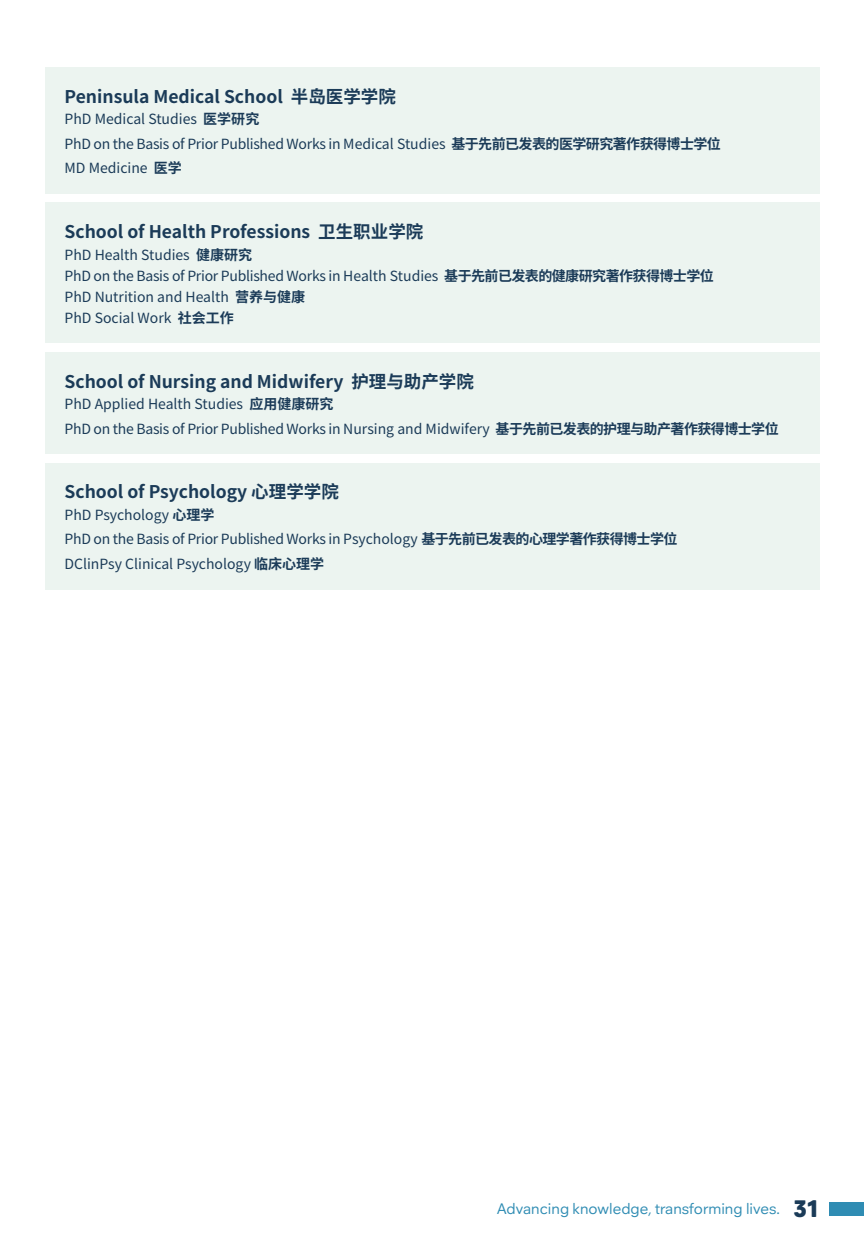
<style>
.page{position:relative;width:864px;height:1241px;background:#fff}
.page>*{position:absolute;margin:0;border:0;box-sizing:border-box;transform-origin:0 0}
.t1{font:700 17.5px "Noto Sans Hans";color:#1b3b58}
.t2{font:15.75px "Neuzeitfor Plymouth";color:#2f8cb3}
.t3{font:14px/24.5px "Noto Sans Hans";color:#1b3b58}
.s1{font-weight:700}
.s2{font-weight:900;font-size:24.5px;color:#1b3b58}
</style>
<div class="page">
<div style="left:828px;top:1201px;width:35px;height:14px;background:#2f8cb3"></div>
<div style="left:45px;top:67px;width:774px;height:127px;background:#ecf4f0"></div>
<div style="left:45px;top:202px;width:774px;height:141px;background:#ecf4f0"></div>
<div style="left:45px;top:352px;width:774px;height:101px;background:#ecf4f0"></div>
<div style="left:45px;top:463px;width:774px;height:126px;background:#ecf4f0"></div>
<p class="t1" style="left:64px;top:86px;width:333px">Peninsula Medical School 半岛医学学院</p>
<p class="t3" style="left:64px;top:107px;width:657px">PhD Medical Studies <span class="s1">医学研究<br></span>PhD on the Basis of Prior Published Works in Medical Studies <span class="s1">基于先前已发表的医学研究著作获得博士学位<br></span>MD Medicine <span class="s1">医学</span></p>
<p class="t1" style="left:64px;top:222px;width:360px">School of Health Professions 卫生职业学院</p>
<p class="t3" style="left:64px;top:244px;width:650px;line-height:21px">PhD Health Studies <span class="s1">健康研究<br></span>PhD on the Basis of Prior Published Works in Health Studies <span class="s1">基于先前已发表的健康研究著作获得博士学位</span>PhD Nutrition and Health <span class="s1">营养与健康<br></span>PhD Social Work <span class="s1">社会工作</span></p>
<p class="t1" style="left:64px;top:371px;width:411px">School of Nursing and Midwifery 护理与助产学院</p>
<p class="t3" style="left:64px;top:392px;width:715px">PhD Applied Health Studies <span class="s1">应用健康研究<br></span>PhD on the Basis of Prior Published Works in Nursing and Midwifery <span class="s1">基于先前已发表的护理与助产著作获得博士学位</span></p>
<p class="t1" style="left:64px;top:482px;width:276px">School of Psychology 心理学学院</p>
<p class="t3" style="left:64px;top:502px;width:614px">PhD Psychology <span class="s1">心理学<br></span>PhD on the Basis of Prior Published Works in Psychology <span class="s1">基于先前已发表的心理学著作获得博士学位<br></span>DClinPsy Clinical Psychology <span class="s1">临床心理学</span></p>
<p class="t2" style="left:497px;top:1198px;width:324px">Advancing knowledge, transforming lives. <span class="s2">31</span></p>
</div>
